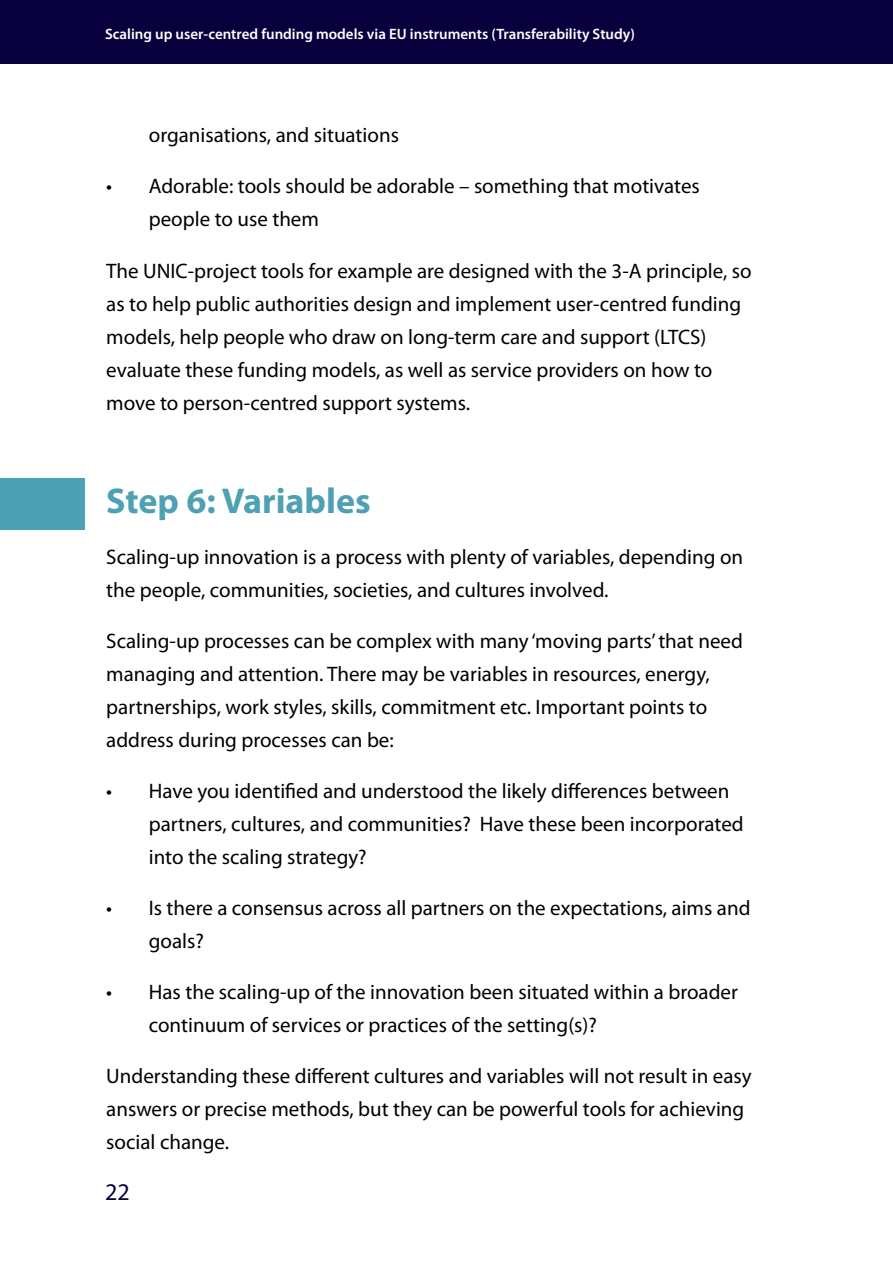
<style>
.page{position:relative;width:893px;height:1263px;background:#fff}
.page>*{position:absolute;margin:0;border:0;box-sizing:border-box;transform-origin:0 0}
.t1{font:700 36px "Myriad Pro";color:#4da1b3}
.t2{font:24px "Myriad Pro";color:#07003c}
.t3{font:21px/33px "Myriad Pro";color:#000}
.t4{font:600 15px "Myriad Pro";color:#fff}
</style>
<div class="page">
<div style="left:0;top:0;width:893px;height:64px;background:#07003c"></div>
<div style="left:0;top:478px;width:85px;height:52px;background:#4da1b3"></div>
<p class="t4" style="left:105px;top:27px;width:531px">Scaling up user-centred funding models via EU instruments (Transferability Study)</p>
<p class="t3" style="left:149px;top:121px;width:252px">organisations, and situations</p>
<p class="t3" style="left:149px;top:172px;width:553px;text-indent:-43px">• Adorable: tools should be adorable – something that motivates people to use them</p>
<p class="t3" style="left:106px;top:256px;width:647px">The UNIC-project tools for example are designed with the 3-A principle, so as to help public authorities design and implement user-centred funding models, help people who draw on long-term care and support (LTCS) evaluate these funding models, as well as service providers on how to move to person-centred support systems.</p>
<h1 class="t1" style="left:106px;top:486px;width:266px">Step 6: Variables</h1>
<p class="t3" style="left:106px;top:542px;width:638px">Scaling-up innovation is a process with plenty of variables, depending on the people, communities, societies, and cultures involved.</p>
<p class="t3" style="left:106px;top:626px;width:638px">Scaling-up processes can be complex with many ‘moving parts’ that need managing and attention. There may be variables in resources, energy, partnerships, work styles, skills, commitment etc. Important points to address during processes can be:</p>
<p class="t3" style="left:149px;top:776px;width:596px;text-indent:-43px">• Have you identified and understood the likely differences between partners, cultures, and communities? Have these been incorporated into the scaling strategy?</p>
<p class="t3" style="left:149px;top:893px;width:603px;text-indent:-43px">• Is there a consensus across all partners on the expectations, aims and goals?</p>
<p class="t3" style="left:149px;top:977px;width:591px;text-indent:-43px">• Has the scaling-up of the innovation been situated within a broader continuum of services or practices of the setting(s)?</p>
<p class="t3" style="left:106px;top:1061px;width:647px">Understanding these different cultures and variables will not result in easy answers or precise methods, but they can be powerful tools for achieving social change.</p>
<p class="t2" style="left:105px;top:1182px;width:26px">22</p>
</div>
